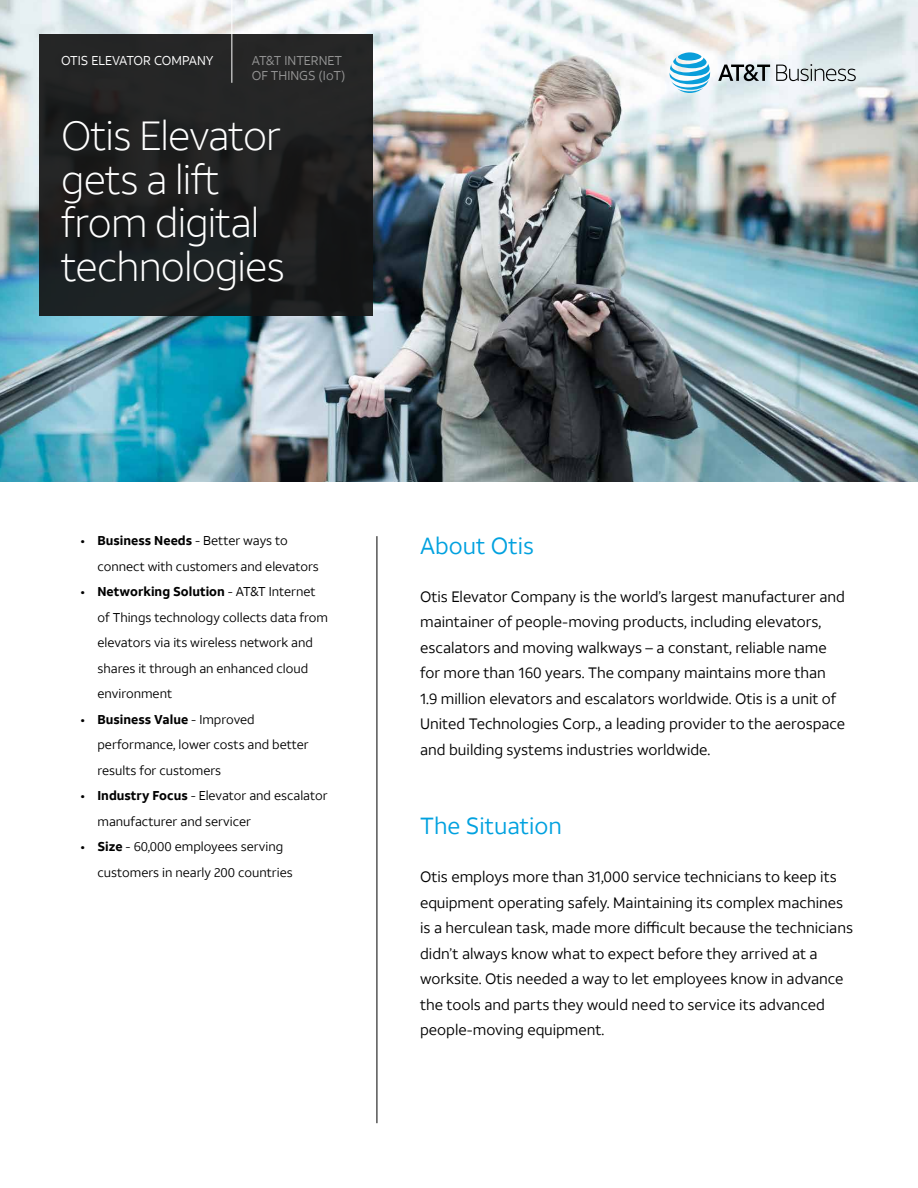
<style>
.page{position:relative;width:918px;height:1188px;background:#fff}
.page>*{position:absolute;margin:0;border:0;box-sizing:border-box;transform-origin:0 0}
.t1{font:300 40.5px/43.5px "ATT Aleck Sans";letter-spacing:-.02em;color:#fff}
.t2{font:23.25px "ATT Aleck Sans";color:#00a1df}
.t3{font:15px/25.5px "ATT Aleck Sans";color:#000}
.t4{font:12.75px/25.5px "ATT Aleck Sans";color:#000}
.t5{font:12.75px/15px "ATT Aleck Sans";color:#959595}
.t6{font:12.75px "ATT Aleck Sans";color:#fff}
.s1{font-weight:700;font-size:12px}
.s2{font-weight:700}
</style>
<div class="page">
<img style="left:0;top:0;width:918px;height:482px">
<div style="left:39px;top:34px;width:334px;height:281px;background:linear-gradient(to right,#1f2122,#1e1f1f)"></div>
<hr style="left:377px;top:536px;width:1px;height:587px;background:#000">
<svg style="left:670px;top:52px;width:40px;height:41px"></svg>
<svg style="left:718px;top:64px;width:52px;height:17px"></svg>
<svg style="left:776px;top:64px;width:80px;height:17px"></svg>
<hr style="left:231px;top:0;width:1px;height:83px;background:#fff">
<p class="t6" style="left:61px;top:53px;width:154px">OTIS ELEVATOR COMPANY</p>
<p class="t5" style="left:252px;top:53px;width:95px">AT&amp;T INTERNET<br>OF THINGS (IoT)</p>
<h1 class="t1" style="left:61px;top:114px;width:225px">Otis Elevator gets a lift from digital technologies</h1>
<p class="t4" style="left:98px;top:528px;width:223px;text-indent:-17px"><span class="s1">•</span> <span class="s2">Business Needs</span> - Better ways to connect with customers and elevators</p>
<p class="t4" style="left:98px;top:579px;width:232px;text-indent:-17px"><span class="s1">•</span> <span class="s2">Networking Solution</span> - AT&amp;T Internet of Things technology collects data from elevators via its wireless network and shares it through an enhanced cloud environment</p>
<p class="t4" style="left:98px;top:706px;width:213px;text-indent:-17px"><span class="s1">•</span> <span class="s2">Business Value</span> - Improved performance, lower costs and better results for customers</p>
<p class="t4" style="left:98px;top:783px;width:232px;text-indent:-17px"><span class="s1">•</span> <span class="s2">Industry Focus</span> - Elevator and escalator manufacturer and servicer</p>
<p class="t4" style="left:98px;top:834px;width:197px;text-indent:-17px"><span class="s1">•</span> <span class="s2">Size</span> - 60,000 employees serving customers in nearly 200 countries</p>
<h2 class="t2" style="left:420px;top:531px;width:115px">About Otis</h2>
<p class="t3" style="left:420px;top:584px;width:427px">Otis Elevator Company is the world’s largest manufacturer and maintainer of people-moving products, including elevators, escalators and moving walkways – a constant, reliable name for more than 160 years. The company maintains more than 1.9 million elevators and escalators worldwide. Otis is a unit of United Technologies Corp., a leading provider to the aerospace and building systems industries worldwide.</p>
<h2 class="t2" style="left:420px;top:812px;width:143px">The Situation</h2>
<p class="t3" style="left:420px;top:864px;width:434px">Otis employs more than 31,000 service technicians to keep its equipment operating safely. Maintaining its complex machines is a herculean task, made more difficult because the technicians didn’t always know what to expect before they arrived at a worksite. Otis needed a way to let employees know in advance the tools and parts they would need to service its advanced people-moving equipment.</p>
</div>
